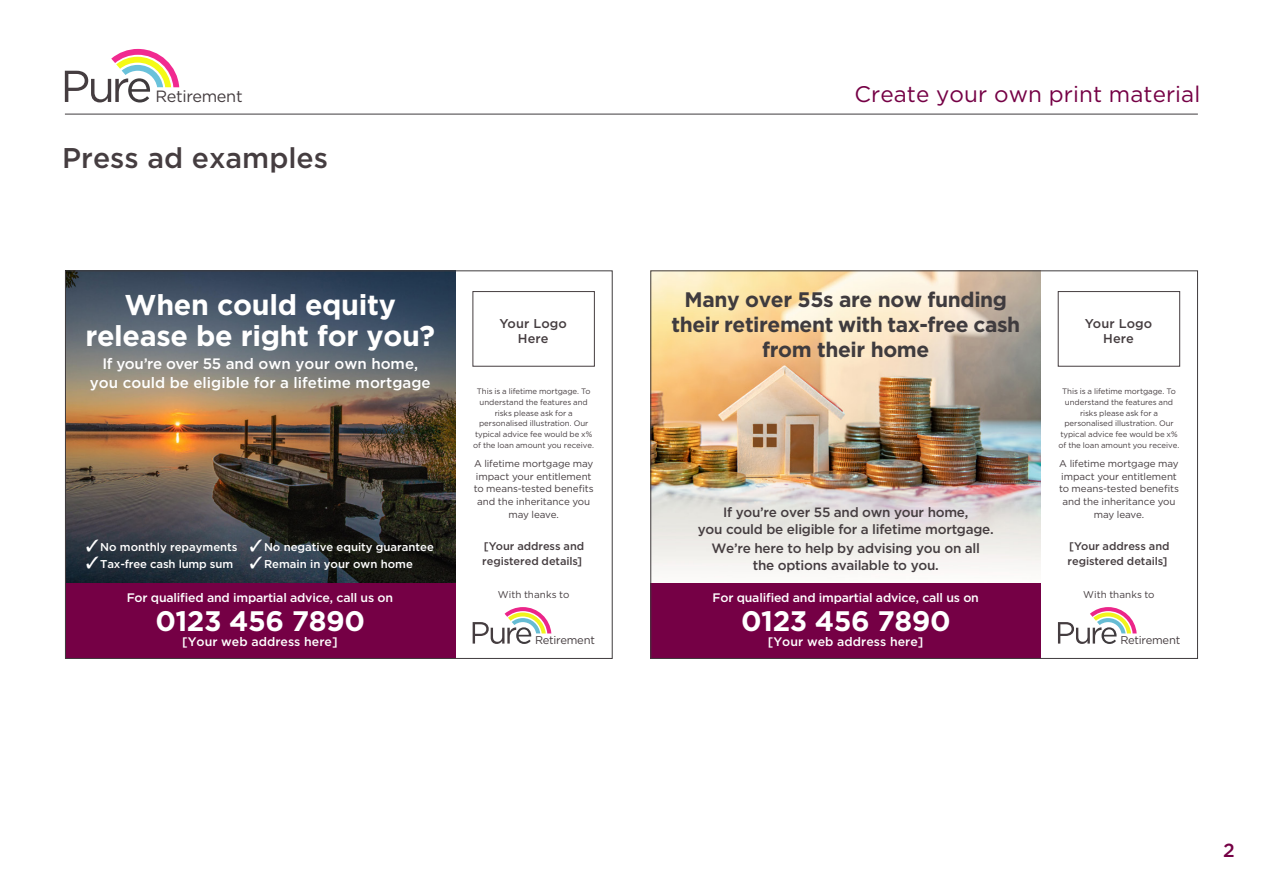
<style>
.page{position:relative;width:1263px;height:893px;background:#fff}
.page>*{position:absolute;margin:0;border:0;box-sizing:border-box;transform-origin:0 0}
.t1{font:700 28.65px/30.9px "Gotham";letter-spacing:-.01em;color:#fff;text-align:center}
.t2{font:500 28.5px "Gotham";color:#453d40}
.t3{font:700 28.2px "Gotham";letter-spacing:-.015em;color:#fff}
.t4{font:22.5px "Gotham";letter-spacing:.005em;color:#750045}
.t5{font:700 21px/24.8px "Gotham";letter-spacing:-.02em;color:#3f3b3e;text-align:center}
.t6{font:500 18.9px "Gotham";color:#750045}
.t7{font:16.35px "Gotham";letter-spacing:-.02em;color:#453d40}
.t8{font:500 15.15px/18.6px "Gotham";color:#fff;text-align:center}
.t9{font:500 13.5px/16.5px "Gotham";letter-spacing:-.02em;color:#453d40;text-align:center}
.t10{font:500 12.75px/15.3px "Gotham";letter-spacing:.01em;color:#453d40;text-align:center}
.t11{font:500 12.3px "Gotham";letter-spacing:-.015em;color:#fff}
.t12{font:500 12.3px "Gotham";letter-spacing:.005em;color:#fff}
.t13{font:500 11.4px "Gotham";letter-spacing:-.005em;color:#fff}
.t14{font:11.25px "Gotham";letter-spacing:-.02em;color:#453d40}
.t15{font:500 11.1px/14.5px "Gotham";letter-spacing:-.005em;color:#453d40}
.t16{font:9.9px/12.8px "Gotham";letter-spacing:-.005em;color:#453d40;text-align:center}
.t17{font:7.8px/10.9px "Gotham";letter-spacing:-.005em;color:#453d40;text-align:center}
</style>
<div class="page">
<svg style="left:65px;top:49px;width:114px;height:53px"></svg>
<hr style="left:65px;top:114px;width:1133px;height:1px;background:#3f3b3e">
<img style="left:67px;top:272px;width:388px;height:311px">
<div style="left:65px;top:583px;width:390px;height:76px;background:#750045"></div>
<div style="left:473px;top:291px;width:122px;height:75px;border:1px solid #453d40"></div>
<svg style="left:473px;top:607px;width:78px;height:37px"></svg>
<img style="left:652px;top:272px;width:388px;height:298px">
<div style="left:650px;top:583px;width:390px;height:76px;background:#750045"></div>
<div style="left:1058px;top:291px;width:122px;height:75px;border:1px solid #453d40"></div>
<svg style="left:1058px;top:607px;width:79px;height:37px"></svg>
<h3 class="t7" style="left:156px;top:86px;width:89px">Retirement</h3>
<h3 class="t4" style="left:854px;top:80px;width:347px">Create your own print material</h3>
<h2 class="t2" style="left:62px;top:139px;width:267px">Press ad examples</h2>
<h1 class="t1" style="left:85px;top:289px;width:351px">When could equity release be right for you?</h1>
<h3 class="t8" style="left:90px;top:354px;width:342px">If you’re over 55 and own your own home, you could be eligible for a lifetime mortgage</h3>
<h3 class="t13" style="left:86px;top:539px;width:153px">✓ No monthly repayments</h3>
<h3 class="t13" style="left:86px;top:556px;width:149px">✓ Tax-free cash lump sum</h3>
<h3 class="t13" style="left:249px;top:539px;width:186px">✓ No negative equity guarantee</h3>
<h3 class="t13" style="left:249px;top:556px;width:165px">✓ Remain in your own home</h3>
<h3 class="t10" style="left:499px;top:316px;width:69px">Your Logo<br>Here</h3>
<p class="t17" style="left:473px;top:385px;width:122px">This is a lifetime mortgage. To understand the features and risks please ask for a personalised illustration. Our typical advice fee would be x% of the loan amount you receive.</p>
<p class="t16" style="left:474px;top:457px;width:122px">A lifetime mortgage may impact your entitlement to means-tested benefits and the inheritance you may leave.</p>
<h3 class="t15" style="left:482px;top:539px;width:103px">[Your address and registered details]</h3>
<h3 class="t5" style="left:671px;top:287px;width:350px">Many over 55s are now funding their retirement with tax-free cash from their home</h3>
<h3 class="t9" style="left:698px;top:504px;width:297px">If you’re over 55 and own your home,<br>you could be eligible for a lifetime mortgage.</h3>
<h3 class="t9" style="left:711px;top:540px;width:270px">We’re here to help by advising you on all the options available to you.</h3>
<h3 class="t10" style="left:1085px;top:316px;width:69px">Your Logo<br>Here</h3>
<p class="t17" style="left:1059px;top:385px;width:122px">This is a lifetime mortgage. To understand the features and risks please ask for a personalised illustration. Our typical advice fee would be x% of the loan amount you receive.</p>
<p class="t16" style="left:1059px;top:457px;width:122px">A lifetime mortgage may impact your entitlement to means-tested benefits and the inheritance you may leave.</p>
<h3 class="t15" style="left:1067px;top:539px;width:103px">[Your address and registered details]</h3>
<p class="t16" style="left:498px;top:588px;width:73px">With thanks to</p>
<h3 class="t11" style="left:127px;top:590px;width:268px">For qualified and impartial advice, call us on</h3>
<h3 class="t3" style="left:155px;top:602px;width:211px">0123 456 7890</h3>
<h3 class="t12" style="left:182px;top:634px;width:157px">[Your web address here]</h3>
<h3 class="t14" style="left:535px;top:632px;width:61px">Retirement</h3>
<h3 class="t11" style="left:712px;top:590px;width:268px">For qualified and impartial advice, call us on</h3>
<h3 class="t3" style="left:741px;top:602px;width:211px">0123 456 7890</h3>
<h3 class="t12" style="left:768px;top:634px;width:157px">[Your web address here]</h3>
<p class="t16" style="left:1083px;top:588px;width:73px">With thanks to</p>
<h3 class="t14" style="left:1120px;top:632px;width:61px">Retirement</h3>
<h3 class="t6" style="left:1223px;top:838px;width:13px">2</h3>
</div>
